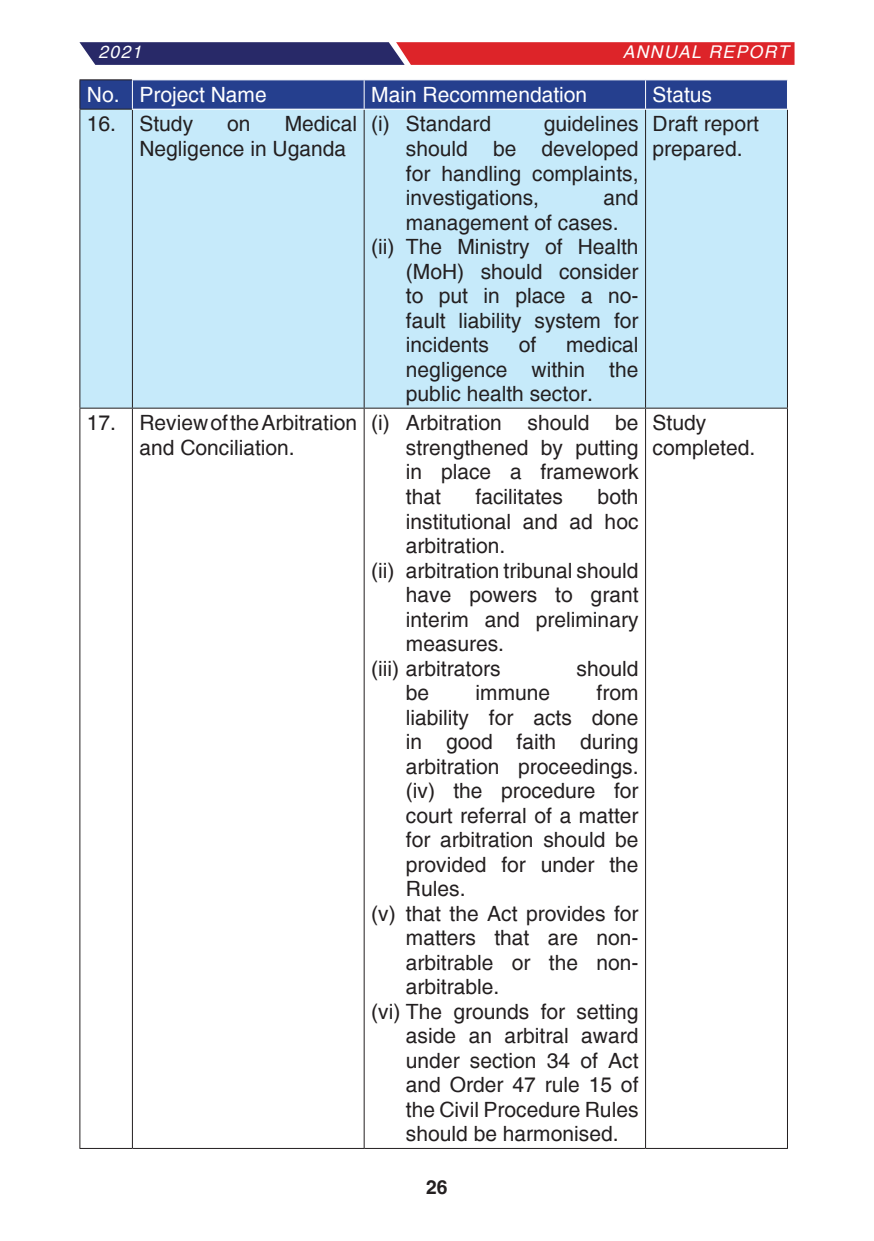
<style>
.page{position:relative;width:874px;height:1241px;background:#fff}
.page>*{position:absolute;margin:0;border:0;box-sizing:border-box;transform-origin:0 0}
.t1{font:21px/24.5px "Helvetica";color:#231f20;text-align:justify}
.t2{font:21px "Helvetica";color:#fff}
.t3{font:700 19.25px "Helvetica";color:#231f20}
.t4{font:italic 17.5px "Helvetica";letter-spacing:.08em;color:#fff}
</style>
<div class="page">
<svg style="left:79px;top:42px;width:716px;height:23px;background:#902d4b"></svg>
<div style="left:80px;top:110px;width:706px;height:297px;background:#c6eafa"></div>
<hr style="left:79px;top:79px;width:53px;height:1px;background:#231f20">
<hr style="left:79px;top:109px;width:53px;height:1px;background:#231f20">
<hr style="left:79px;top:110px;width:1px;height:297px;background:#231f20">
<hr style="left:132px;top:110px;width:1px;height:297px;background:#231f20">
<hr style="left:363px;top:110px;width:1px;height:297px;background:#231f20">
<hr style="left:644px;top:110px;width:1px;height:297px;background:#231f20">
<hr style="left:786px;top:110px;width:1px;height:297px;background:#231f20">
<hr style="left:79px;top:407px;width:53px;height:1px;background:#231f20">
<hr style="left:79px;top:408px;width:1px;height:739px;background:#231f20">
<hr style="left:132px;top:407px;width:232px;height:1px;background:#231f20">
<hr style="left:132px;top:408px;width:1px;height:739px;background:#231f20">
<hr style="left:364px;top:407px;width:281px;height:1px;background:#231f20">
<hr style="left:363px;top:408px;width:1px;height:739px;background:#231f20">
<hr style="left:645px;top:407px;width:142px;height:1px;background:#231f20">
<hr style="left:644px;top:408px;width:1px;height:739px;background:#231f20">
<hr style="left:786px;top:408px;width:1px;height:739px;background:#231f20">
<hr style="left:79px;top:1147px;width:53px;height:1px;background:#231f20">
<hr style="left:132px;top:1147px;width:232px;height:1px;background:#231f20">
<hr style="left:364px;top:1147px;width:281px;height:1px;background:#231f20">
<hr style="left:645px;top:1147px;width:142px;height:1px;background:#231f20">
<svg style="left:79px;top:80px;width:708px;height:29px;background:#2a4390"></svg>
<p class="t4" style="left:98px;top:42px;width:45px">2021</p>
<p class="t4" style="left:622px;top:42px;width:167px">ANNUAL REPORT</p>
<p class="t2" style="left:87px;top:83px;width:34px">No.</p>
<p class="t2" style="left:139px;top:83px;width:129px">Project Name</p>
<p class="t2" style="left:371px;top:83px;width:217px">Main Recommendation</p>
<p class="t2" style="left:652px;top:83px;width:61px">Status</p>
<p class="t1" style="left:87px;top:112px;width:31px">16.</p>
<p class="t1" style="left:139px;top:112px;width:55px">Study</p>
<p class="t1" style="left:227px;top:112px;width:25px">on</p>
<p class="t1" style="left:139px;top:112px;width:219px;text-indent:145px">Medical<br>Negligence in Uganda</p>
<p class="t1" style="left:371px;top:112px;width:121px">(i) Standard</p>
<p class="t1" style="left:652px;top:112px;width:108px">Draft report prepared.</p>
<p class="t1" style="left:406px;top:112px;width:234px;text-indent:138px">guidelines should be developed for handling complaints, investigations,</p>
<p class="t1" style="left:406px;top:185px;width:234px;text-indent:197px">and management of cases.</p>
<p class="t1" style="left:406px;top:234px;width:234px;text-indent:-35px">(ii) The Ministry of Health (MoH) should consider to put in place a no&shy;fault liability system for incidents</p>
<p class="t1" style="left:406px;top:332px;width:234px;text-indent:160px">medical negligence within the public health sector.</p>
<p class="t1" style="left:518px;top:332px;width:19px">of</p>
<p class="t1" style="left:87px;top:411px;width:31px">17.</p>
<p class="t1" style="left:139px;top:411px;width:219px">Review of the Arbitration and Conciliation.</p>
<p class="t1" style="left:406px;top:411px;width:234px;text-indent:-35px">(i) Arbitration should be strengthened by putting in place a framework that</p>
<p class="t1" style="left:475px;top:484px;width:89px">facilitates</p>
<p class="t1" style="left:406px;top:484px;width:234px;text-indent:192px">both institutional and ad hoc arbitration.</p>
<p class="t1" style="left:406px;top:558px;width:234px;text-indent:-35px">(ii) arbitration tribunal should have powers to grant interim and preliminary measures.</p>
<p class="t1" style="left:371px;top:656px;width:131px">(iii) arbitrators</p>
<p class="t1" style="left:576px;top:656px;width:63px">should</p>
<p class="t1" style="left:406px;top:680px;width:25px">be</p>
<p class="t1" style="left:475px;top:680px;width:76px">immune</p>
<p class="t1" style="left:406px;top:680px;width:234px;text-indent:190px">from liability for acts done in good faith during arbitration proceedings. (iv) the procedure for court referral of a matter for arbitration should be provided for under the Rules.</p>
<p class="t1" style="left:406px;top:901px;width:234px;text-indent:-35px">(v) that the Act provides for matters that are non&shy;arbitrable or the non&shy;arbitrable.</p>
<p class="t1" style="left:406px;top:999px;width:234px;text-indent:-35px">(vi) The grounds for setting aside an arbitral award under section 34 of Act and Order 47 rule 15 of the Civil Procedure Rules should be harmonised.</p>
<p class="t1" style="left:652px;top:411px;width:104px">Study completed.</p>
<p class="t3" style="left:426px;top:1175px;width:23px">26</p>
</div>
